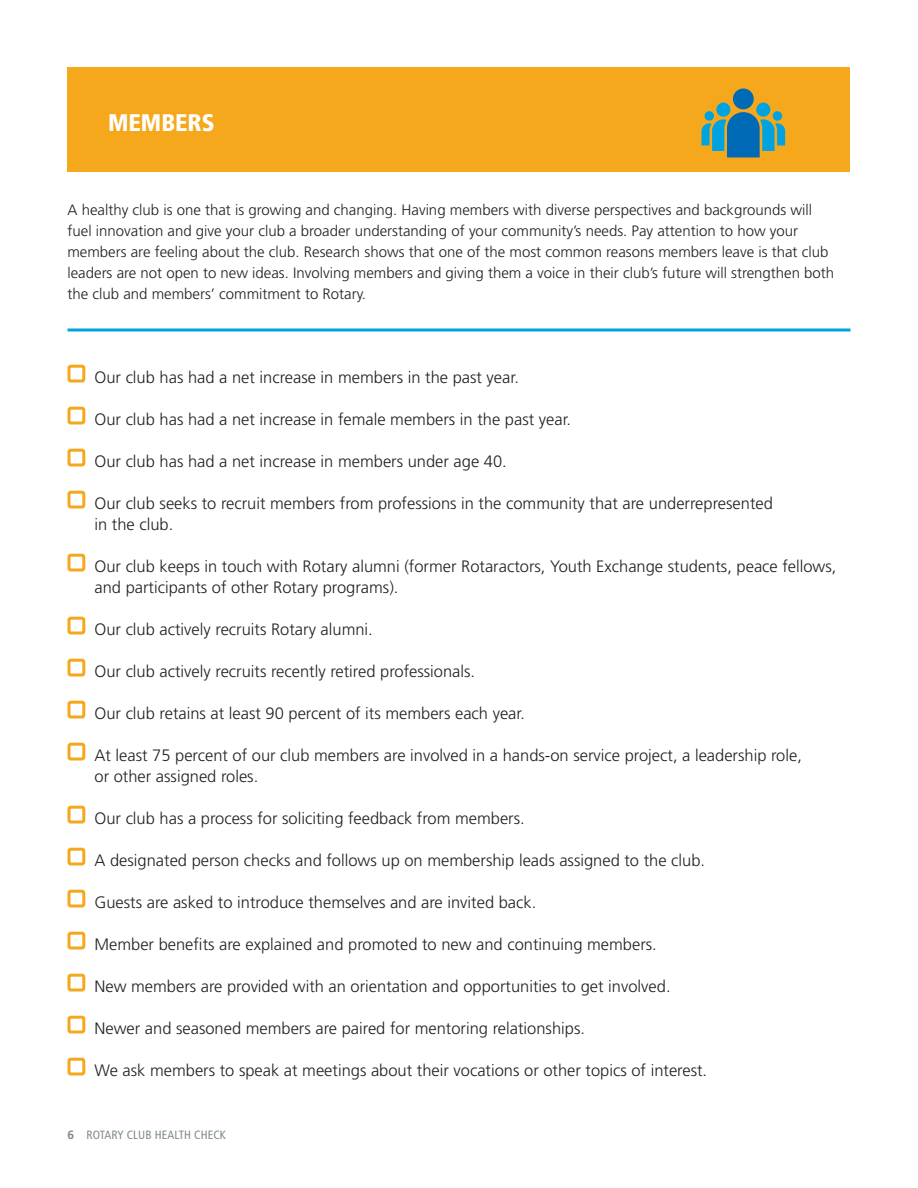
<style>
.page{position:relative;width:918px;height:1188px;background:#fff}
.page>*{position:absolute;margin:0;border:0;box-sizing:border-box;transform-origin:0 0}
.t1{font:900 condensed 24px "Frutiger LT Std";color:#fff}
.t2{font:300 16.5px/21px "Frutiger LT Std";color:#231f20}
.t3{font:300 15px/21px "Frutiger LT Std";color:#231f20}
.t4{font:condensed 12px "Frutiger LT Std";letter-spacing:.01em;color:#808a8d}
.s1{font-weight:700;font-stretch:normal}
</style>
<div class="page">
<hr style="left:68px;top:328px;width:782px;height:3px;background:#00a2e0">
<div style="left:67px;top:365px;width:18px;height:17px;border:3px solid #f5a81c;border-radius:2px"></div>
<div style="left:67px;top:407px;width:18px;height:17px;border:3px solid #f5a81c;border-radius:2px"></div>
<div style="left:67px;top:449px;width:18px;height:17px;border:3px solid #f5a81c;border-radius:2px"></div>
<div style="left:67px;top:491px;width:18px;height:17px;border:3px solid #f5a81c;border-radius:2px"></div>
<div style="left:67px;top:554px;width:18px;height:18px;border:3px solid #f5a81c;border-radius:2px"></div>
<div style="left:67px;top:617px;width:18px;height:17px;border:3px solid #f5a81c;border-radius:2px"></div>
<div style="left:67px;top:659px;width:18px;height:17px;border:3px solid #f5a81c;border-radius:2px"></div>
<div style="left:67px;top:701px;width:18px;height:17px;border:3px solid #f5a81c;border-radius:2px"></div>
<div style="left:67px;top:743px;width:18px;height:17px;border:3px solid #f5a81c;border-radius:2px"></div>
<div style="left:67px;top:806px;width:18px;height:18px;border:3px solid #f5a81c;border-radius:2px"></div>
<div style="left:67px;top:848px;width:18px;height:18px;border:3px solid #f5a81c;border-radius:2px"></div>
<div style="left:67px;top:890px;width:18px;height:18px;border:3px solid #f5a81c;border-radius:2px"></div>
<div style="left:67px;top:932px;width:18px;height:18px;border:3px solid #f5a81c;border-radius:2px"></div>
<div style="left:67px;top:974px;width:18px;height:18px;border:3px solid #f5a81c;border-radius:2px"></div>
<div style="left:67px;top:1016px;width:18px;height:18px;border:3px solid #f5a81c;border-radius:2px"></div>
<div style="left:67px;top:1058px;width:18px;height:18px;border:3px solid #f5a81c;border-radius:2px"></div>
<div style="left:68px;top:68px;width:782px;height:104px;background:#f5a81c"></div>
<div style="left:756px;top:103px;width:14px;height:14px;background:#00a2e0;border-radius:50%"></div>
<div style="left:716px;top:103px;width:14px;height:14px;background:#00a2e0;border-radius:50%"></div>
<div style="left:733px;top:88px;width:21px;height:21px;background:#016ab6;border-radius:50%"></div>
<svg style="left:702px;top:112px;width:83px;height:45px"></svg>
<h1 class="t1" style="left:108px;top:108px;width:108px">MEMBERS</h1>
<p class="t3" style="left:68px;top:199px;width:768px">A healthy club is one that is growing and changing. Having members with diverse perspectives and backgrounds will fuel innovation and give your club a broader understanding of your community’s needs. Pay attention to how your members are feeling about the club. Research shows that one of the most common reasons members leave is that club leaders are not open to new ideas. Involving members and giving them a voice in their club’s future will strengthen both the club and members’ commitment to Rotary.</p>
<p class="t2" style="left:95px;top:367px;width:426px">Our club has had a net increase in members in the past year.</p>
<p class="t2" style="left:95px;top:409px;width:478px">Our club has had a net increase in female members in the past year.</p>
<p class="t2" style="left:95px;top:451px;width:414px">Our club has had a net increase in members under age 40.</p>
<p class="t2" style="left:95px;top:493px;width:680px">Our club seeks to recruit members from professions in the community that are underrepresented in the club.</p>
<p class="t2" style="left:95px;top:556px;width:744px">Our club keeps in touch with Rotary alumni (former Rotaractors, Youth Exchange students, peace fellows, and participants of other Rotary programs).</p>
<p class="t2" style="left:95px;top:619px;width:280px">Our club actively recruits Rotary alumni.</p>
<p class="t2" style="left:95px;top:661px;width:382px">Our club actively recruits recently retired professionals.</p>
<p class="t2" style="left:95px;top:703px;width:432px">Our club retains at least 90 percent of its members each year.</p>
<p class="t2" style="left:95px;top:745px;width:709px">At least 75 percent of our club members are involved in a hands-on service project, a leadership role, or other assigned roles.</p>
<p class="t2" style="left:95px;top:808px;width:432px">Our club has a process for soliciting feedback from members.</p>
<p class="t2" style="left:95px;top:850px;width:612px">A designated person checks and follows up on membership leads assigned to the club.</p>
<p class="t2" style="left:95px;top:892px;width:443px">Guests are asked to introduce themselves and are invited back.</p>
<p class="t2" style="left:95px;top:934px;width:564px">Member benefits are explained and promoted to new and continuing members.</p>
<p class="t2" style="left:95px;top:976px;width:578px">New members are provided with an orientation and opportunities to get involved.</p>
<p class="t2" style="left:95px;top:1018px;width:492px">Newer and seasoned members are paired for mentoring relationships.</p>
<p class="t2" style="left:95px;top:1060px;width:614px">We ask members to speak at meetings about their vocations or other topics of interest.</p>
<p class="t4" style="left:68px;top:1128px;width:160px"><span class="s1">6</span> ROTARY CLUB HEALTH CHECK</p>
</div>
